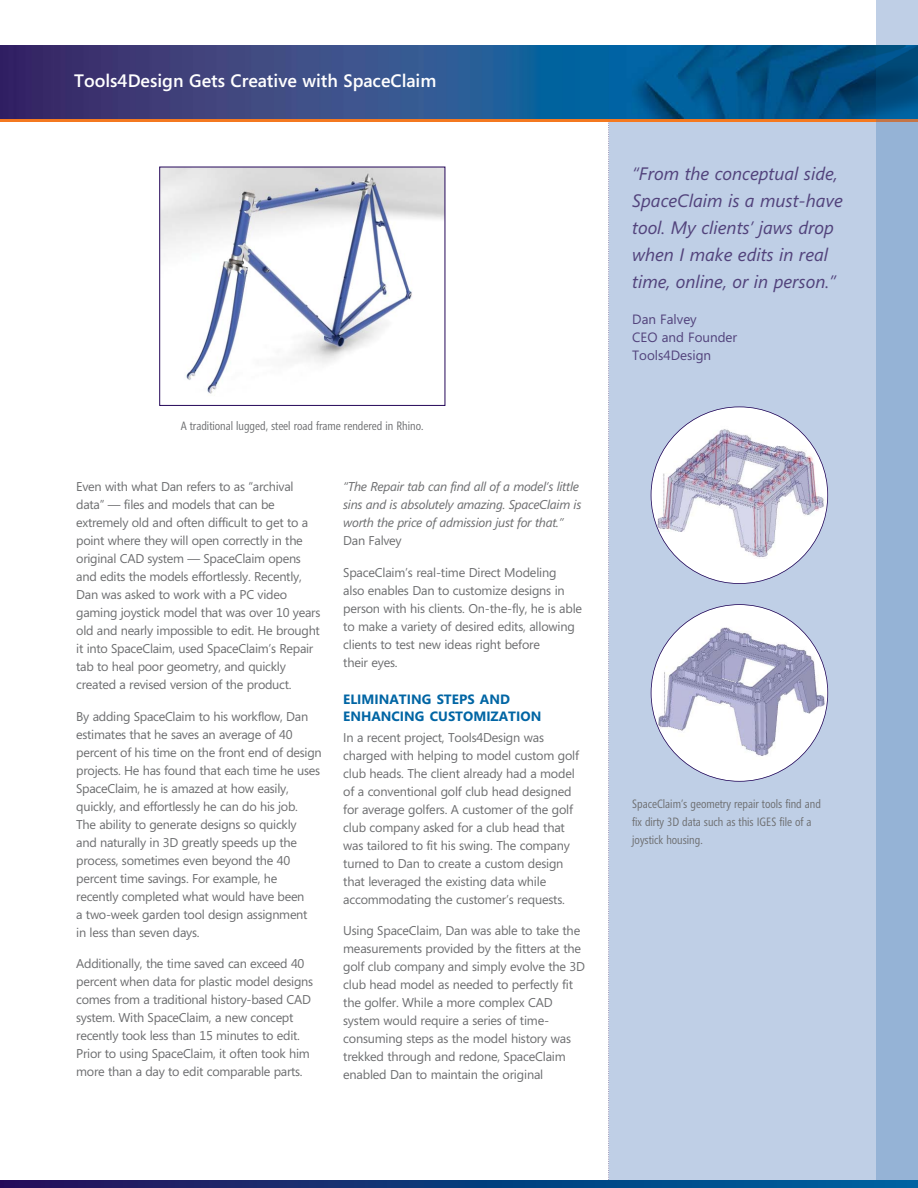
<style>
.page{position:relative;width:918px;height:1188px;background:#fff}
.page>*{position:absolute;margin:0;border:0;box-sizing:border-box;transform-origin:0 0}
.t1{font:italic 18px/27px "Segoe";color:#52437c}
.t2{font:600 18px "Segoe";color:#fff}
.t3{font:700 13.5px/16.5px "Segoe";color:#0065a4}
.t4{font:13.5px/18px "Segoe";color:#52437c}
.t5{font:12.75px/18px "Segoe";letter-spacing:-.02em;color:#6d6e70}
.t6{font:italic 12.75px/18px "Segoe";letter-spacing:-.02em;color:#6d6e70}
.t7{font:12px/18px "Segoe Condensed";color:#6d6e70}
</style>
<div class="page">
<div style="left:609px;top:122px;width:268px;height:1058px;background:#bfcfe6"></div>
<svg style="left:608px;top:122px;width:1px;height:1058px"></svg>
<svg style="left:0;top:118px;width:877px;height:4px;background:#bf6e3a"></svg>
<img style="left:0;top:45px;width:877px;height:73px">
<div style="left:877px;top:0;width:41px;height:45px;background:#bfcfe6"></div>
<div style="left:877px;top:122px;width:41px;height:1064px;background:#95b3d6"></div>
<svg style="left:877px;top:118px;width:41px;height:4px"></svg>
<img style="left:877px;top:45px;width:41px;height:73px">
<svg style="left:0;top:1180px;width:918px;height:8px;background:#0d3a7b"></svg>
<img style="left:161px;top:169px;width:282px;height:225px">
<div style="left:159px;top:167px;width:286px;height:239px;border:1px solid #250759"></div>
<div style="left:651px;top:407px;width:176px;height:176px;background:#fff;border-radius:50%"></div>
<img style="left:651px;top:422px;width:176px;height:136px">
<div style="left:651px;top:605px;width:176px;height:176px;background:#fff;border-radius:50%"></div>
<img style="left:651px;top:620px;width:176px;height:139px">
<h1 class="t2" style="left:74px;top:70px;width:364px">Tools4Design Gets Creative with SpaceClaim</h1>
<p class="t7" style="left:181px;top:418px;width:244px">A traditional lugged, steel road frame rendered in Rhino.</p>
<p class="t5" style="left:76px;top:479px;width:246px">Even with what Dan refers to as “archival data” — files and models that can be extremely old and often difficult to get to a point where they will open correctly in the original CAD system — SpaceClaim opens and edits the models effortlessly. Recently, Dan was asked to work with a PC video gaming joystick model that was over 10 years old and nearly impossible to edit. He brought it into SpaceClaim, used SpaceClaim’s Repair tab to heal poor geometry, and quickly created a revised version of the product.</p>
<p class="t5" style="left:76px;top:708px;width:247px">By adding SpaceClaim to his workflow, Dan estimates that he saves an average of 40 percent of his time on the front end of design projects. He has found that each time he uses SpaceClaim, he is amazed at how easily, quickly, and effortlessly he can do his job.<br>The ability to generate designs so quickly<br>and naturally in 3D greatly speeds up the process, sometimes even beyond the 40 percent time savings. For example, he recently completed what would have been<br>a two-week garden tool design assignment<br>in less than seven days.</p>
<p class="t5" style="left:76px;top:956px;width:238px">Additionally, the time saved can exceed 40 percent when data for plastic model designs comes from a traditional history-based CAD system. With SpaceClaim, a new concept recently took less than 15 minutes to edit.<br>Prior to using SpaceClaim, it often took him more than a day to edit comparable parts.</p>
<p class="t6" style="left:343px;top:479px;width:240px">“The Repair tab can find all of a model’s little sins and is absolutely amazing. SpaceClaim is worth the price of admission just for that.”</p>
<p class="t5" style="left:343px;top:533px;width:60px">Dan Falvey</p>
<p class="t5" style="left:343px;top:564px;width:240px">SpaceClaim’s real-time Direct Modeling<br>also enables Dan to customize designs in person with his clients. On-the-fly, he is able to make a variety of desired edits, allowing clients to test new ideas right before<br>their eyes.</p>
<p class="t3" style="left:343px;top:691px;width:200px">ELIMINATING STEPS AND<br>ENHANCING CUSTOMIZATION</p>
<p class="t5" style="left:343px;top:729px;width:237px">In a recent project, Tools4Design was charged with helping to model custom golf club heads. The client already had a model of a conventional golf club head designed for average golfers. A customer of the golf club company asked for a club head that was tailored to fit his swing. The company turned to Dan to create a custom design that leveraged the existing data while accommodating the customer’s requests.</p>
<p class="t5" style="left:343px;top:923px;width:243px">Using SpaceClaim, Dan was able to take the measurements provided by the fitters at the golf club company and simply evolve the 3D club head model as needed to perfectly fit the golfer. While a more complex CAD system would require a series of time&shy;consuming steps as the model history was trekked through and redone, SpaceClaim enabled Dan to maintain the original</p>
<h1 class="t1" style="left:632px;top:162px;width:212px">“From the conceptual side,<br>SpaceClaim is a must-have tool. My clients’ jaws drop when I make edits in real time, online, or in person.”</h1>
<p class="t4" style="left:632px;top:312px;width:107px">Dan Falvey<br>CEO and Founder<br>Tools4Design</p>
<p class="t7" style="left:632px;top:796px;width:190px">SpaceClaim’s geometry repair tools find and fix dirty 3D data such as this IGES file of a joystick housing.</p>
</div>
